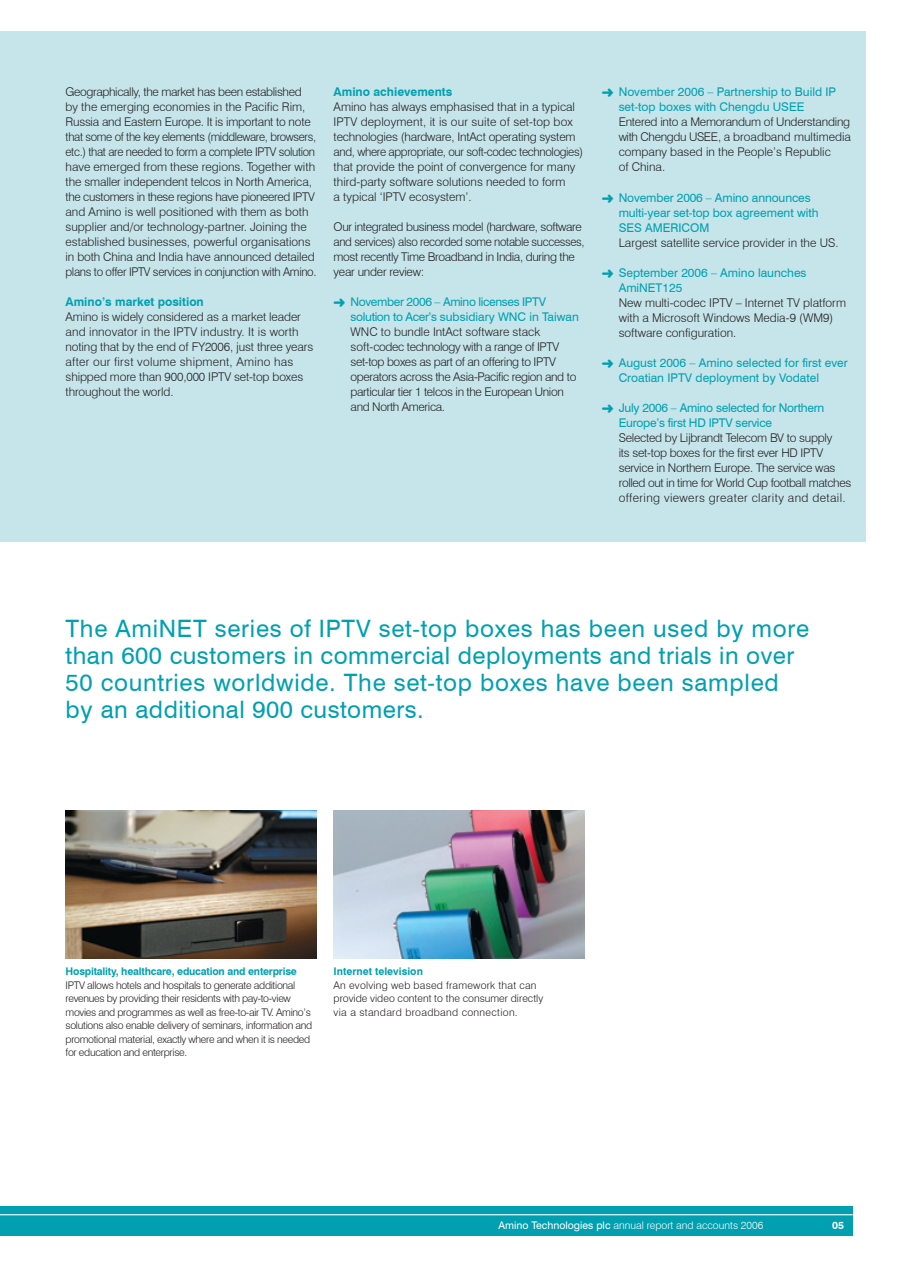
<style>
.page{position:relative;width:897px;height:1267px;background:#fff}
.page>*{position:absolute;margin:0;border:0;box-sizing:border-box;transform-origin:0 0}
.t1{font:24px/27px "Swiss 721 BT";letter-spacing:.03em;color:#00a0b0}
.t2{font:300 12px/15px "Swiss 721 BT";letter-spacing:-.01em;color:#231f20}
.t3{font:300 12px/15px "Swiss 721 BT";letter-spacing:-.03em;color:#231f20}
.t4{font:12px/15px "Swiss 721 BT";color:#00a0b0}
.t5{font:12px/15px "Swiss 721 BT";letter-spacing:-.03em;color:#00a0b0}
.t6{font:12px/15px "Swiss 721 BT";letter-spacing:-.02em;color:#00a0b0}
.t7{font:700 12px "Swiss 721 BT";color:#00a0b0}
.t8{font:300 10.5px/13.5px "Swiss 721 BT";letter-spacing:-.03em;color:#231f20}
.t9{font:300 10.5px/13.5px "Swiss 721 BT";letter-spacing:.02em;color:#231f20}
.t10{font:300 10.5px "Swiss 721 BT";color:#fff}
.t11{font:700 10.5px "Swiss 721 BT";letter-spacing:-.02em;color:#00a0b0}
.t12{font:700 10.5px "Swiss 721 BT";color:#00a0b0}
.t13{font:700 10.5px "Swiss 721 BT";color:#fff}
.s1{font-weight:400}
</style>
<div class="page">
<hr style="left:0;top:1205px;width:2px;height:30px;background:#00a0b0">
<hr style="left:0;top:31px;width:2px;height:511px;background:#c5e5ea">
<div style="left:2px;top:1205px;width:850px;height:30px;background:#00a0b0"></div>
<hr style="left:2px;top:1214px;width:850px;height:1px;background:#fff">
<div style="left:2px;top:32px;width:863px;height:510px;background:#c5e5ea"></div>
<img style="left:66px;top:810px;width:250px;height:148px">
<img style="left:333px;top:810px;width:251px;height:148px">
<p class="t2" style="left:66px;top:84px;width:252px">Geographically, the market has been established by the emerging economies in the Pacific Rim, Russia and Eastern Europe. It is important to note that some of the key elements (middleware, browsers, etc.) that are needed to form a complete IPTV solution have emerged from these regions. Together with the smaller independent telcos in North America, the customers in these regions have pioneered IPTV and Amino is well positioned with them as both supplier and/or technology-partner. Joining the established businesses, powerful organisations in both China and India have announced detailed plans to offer IPTV services in conjunction with Amino.</p>
<p class="t7" style="left:66px;top:294px;width:140px">Amino’s market position</p>
<p class="t2" style="left:66px;top:309px;width:249px">Amino is widely considered as a market leader and innovator in the IPTV industry. It is worth noting that by the end of FY2006, just three years after our first volume shipment, Amino has shipped more than 900,000 IPTV set-top boxes throughout the world.</p>
<p class="t7" style="left:333px;top:84px;width:120px">Amino achievements</p>
<p class="t2" style="left:333px;top:99px;width:251px">Amino has always emphasised that in a typical IPTV deployment, it is our suite of set-top box technologies (hardware, IntAct operating system and, where appropriate, our soft-codec technologies) that provide the point of convergence for many third-party software solutions needed to form<br>a typical ‘IPTV ecosystem’.</p>
<p class="t3" style="left:333px;top:219px;width:252px">Our integrated business model (hardware, software and services) also recorded some notable successes, most recently Time Broadband in India, during the year under review:</p>
<p class="t5" style="left:350px;top:294px;width:230px">November 2006 – Amino licenses IPTV solution to Acer’s subsidiary WNC in Taiwan</p>
<p class="t3" style="left:350px;top:324px;width:227px">WNC to bundle IntAct software stack soft-codec technology with a range of IPTV set-top boxes as part of an offering to IPTV operators across the Asia-Pacific region and to particular tier 1 telcos in the European Union and North America.</p>
<p class="t4" style="left:618px;top:85px;width:219px">November 2006 – Partnership to Build IP set-top boxes with Chengdu USEE</p>
<p class="t2" style="left:618px;top:115px;width:234px">Entered into a Memorandum of Understanding with Chengdu USEE, a broadband multimedia company based in the People’s Republic<br>of China.</p>
<p class="t4" style="left:618px;top:190px;width:201px">November 2006 – Amino announces multi-year set-top box agreement with<br>SES AMERICOM</p>
<p class="t2" style="left:618px;top:235px;width:221px">Largest satellite service provider in the US.</p>
<p class="t4" style="left:618px;top:265px;width:189px">September 2006 – Amino launches<br>AmiNET125</p>
<p class="t2" style="left:618px;top:295px;width:229px">New multi-codec IPTV – Internet TV platform with a Microsoft Windows Media-9 (WM9) software configuration.</p>
<p class="t4" style="left:618px;top:355px;width:230px">August 2006 – Amino selected for first ever<br>Croatian IPTV deployment by Vodatel</p>
<p class="t6" style="left:618px;top:400px;width:207px">July 2006 – Amino selected for Northern<br>Europe’s first HD IPTV service</p>
<p class="t2" style="left:618px;top:430px;width:234px">Selected by Lijbrandt Telecom BV to supply<br>its set-top boxes for the first ever HD IPTV service in Northern Europe. The service was rolled out in time for World Cup football matches offering viewers greater clarity and detail.</p>
<h1 class="t1" style="left:66px;top:614px;width:745px">The AmiNET series of IPTV set-top boxes has been used by more than 600 customers in commercial deployments and trials in over 50 countries worldwide. The set-top boxes have been sampled by an additional 900 customers.</h1>
<p class="t11" style="left:66px;top:965px;width:233px">Hospitality, healthcare, education and enterprise</p>
<p class="t8" style="left:66px;top:978px;width:248px">IPTV allows hotels and hospitals to generate additional revenues by providing their residents with pay-to-view movies and programmes as well as free-to-air TV. Amino’s solutions also enable delivery of seminars, information and promotional material, exactly where and when it is needed for education and enterprise.</p>
<p class="t12" style="left:333px;top:965px;width:91px">Internet television</p>
<p class="t9" style="left:333px;top:978px;width:211px">An evolving web based framework that can provide video content to the consumer directly via a standard broadband connection.</p>
<p class="t10" style="left:498px;top:1218px;width:266px"><span class="s1">Amino Technologies plc</span> annual report and accounts 2006</p>
<p class="t13" style="left:832px;top:1218px;width:13px">05</p>
</div>
